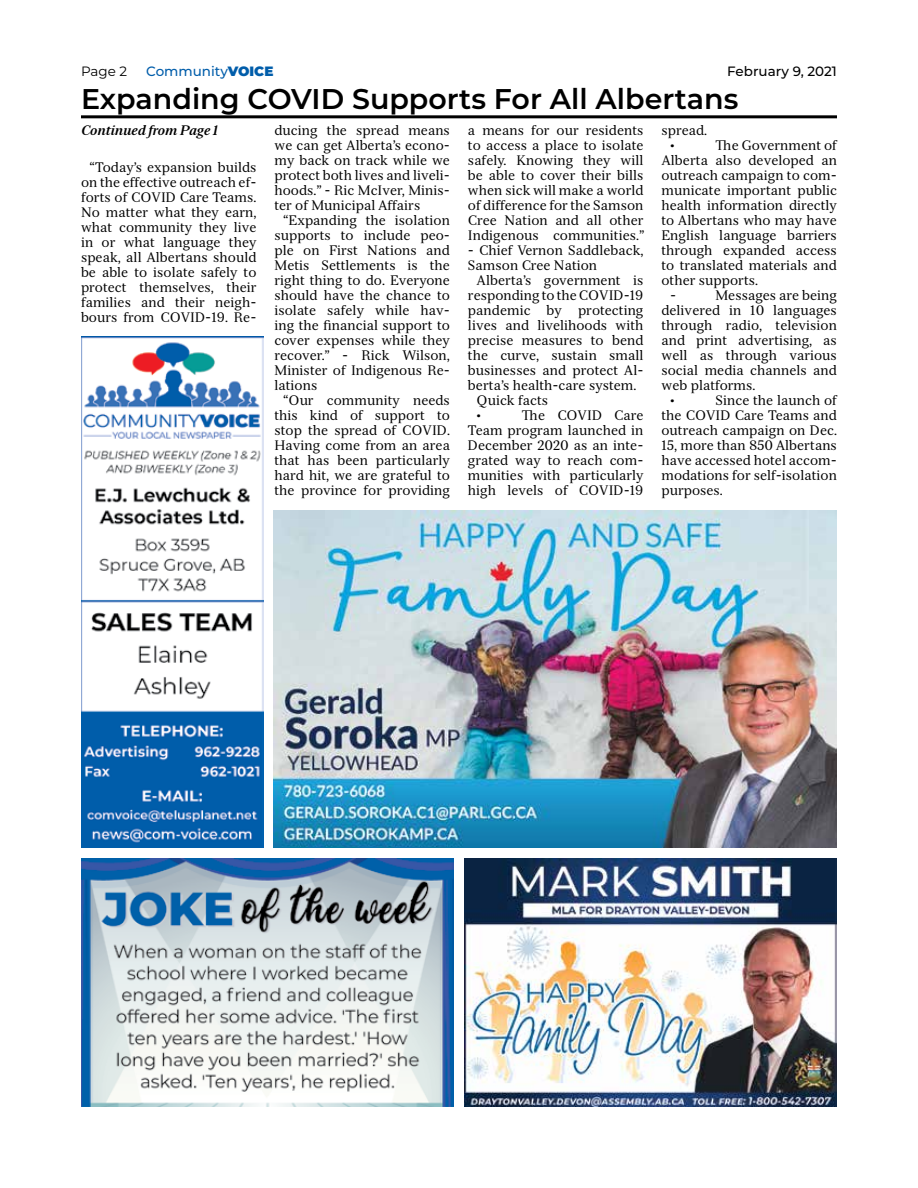
<style>
.page{position:relative;width:918px;height:1188px;background:#fff}
.page>*{position:absolute;margin:0;border:0;box-sizing:border-box;transform-origin:0 0}
.t1{font:600 28.5px "Montserrat";color:#000}
.t2{font:13.5px/15px "Serif 12 Beta";color:#000;text-align:justify}
.t3{font:italic 700 13.5px "Serif 12 Beta";color:#000}
.t4{font:500 13.5px "Montserrat";color:#005daa}
.t5{font:500 13.5px "Montserrat";color:#000}
.t6{font:13.5px "Montserrat";color:#000}
.s1{font-weight:900}
</style>
<div class="page">
<hr style="left:81px;top:115px;width:756px;height:3px;background:#000">
<img style="left:81px;top:337px;width:183px;height:511px">
<img style="left:81px;top:859px;width:373px;height:248px">
<img style="left:464px;top:859px;width:373px;height:248px">
<img style="left:273px;top:510px;width:564px;height:338px">
<p class="t5" style="left:727px;top:62px;width:111px">February 9, 2021</p>
<p class="t6" style="left:81px;top:62px;width:48px">Page 2</p>
<p class="t4" style="left:146px;top:62px;width:129px">Community<span class="s1">VOICE</span></p>
<h1 class="t1" style="left:81px;top:78px;width:659px">Expanding COVID Supports For All Albertans</h1>
<p class="t3" style="left:81px;top:122px;width:138px">Continued from Page 1</p>
<p class="t2" style="left:81px;top:159px;width:177px;text-indent:9px">“Today’s expansion builds on the effective outreach ef&shy;forts of COVID Care Teams.<br>No matter what they earn, what community they live in or what language they speak, all Albertans should be able to isolate safely to protect themselves, their families and their neigh&shy;bours from COVID-19. Re-</p>
<p class="t2" style="left:670px;top:123px;width:39px;text-indent:-9px">spread. •</p>
<p class="t2" style="left:468px;top:123px;width:178px">a means for our residents to access a place to isolate safely. Knowing they will be able to cover their bills when sick will make a world of difference for the Samson Cree Nation and all other Indigenous communities.”</p>
<p class="t2" style="left:468px;top:243px;width:177px">- Chief Vernon Saddleback,<br>Samson Cree Nation</p>
<p class="t2" style="left:477px;top:273px;width:168px">Alberta’s government is</p>
<p class="t2" style="left:468px;top:288px;width:177px">responding to the COVID-19</p>
<p class="t2" style="left:468px;top:303px;width:177px">pandemic by protecting</p>
<p class="t2" style="left:468px;top:318px;width:177px">lives and livelihoods with</p>
<p class="t2" style="left:468px;top:333px;width:177px">precise measures to bend</p>
<p class="t2" style="left:468px;top:348px;width:177px">the curve, sustain small</p>
<p class="t2" style="left:468px;top:363px;width:177px">businesses and protect Al-</p>
<p class="t2" style="left:468px;top:378px;width:170px">berta’s health-care system.</p>
<p class="t2" style="left:477px;top:393px;width:73px">Quick facts</p>
<p class="t2" style="left:477px;top:408px;width:6px">•</p>
<p class="t2" style="left:274px;top:123px;width:177px">ducing the spread means we can get Alberta’s econo&shy;my back on track while we protect both lives and liveli&shy;hoods.” - Ric McIver, Minis&shy;ter of Municipal Affairs</p>
<p class="t2" style="left:274px;top:213px;width:177px;text-indent:9px">“Expanding the isolation supports to include peo&shy;ple on First Nations and Metis Settlements is the right thing to do. Everyone should have the chance to isolate safely while hav&shy;ing the financial support to cover expenses while they recover.” - Rick Wilson, Minister of Indigenous Re&shy;lations</p>
<p class="t2" style="left:274px;top:393px;width:177px;text-indent:9px">“Our community needs this kind of support to stop the spread of COVID.<br>Having come from an area that has been particularly hard hit, we are grateful to the province for providing</p>
<p class="t2" style="left:715px;top:138px;width:123px">The Government of</p>
<p class="t2" style="left:661px;top:153px;width:177px">Alberta also developed an</p>
<p class="t2" style="left:661px;top:168px;width:177px">outreach campaign to com-</p>
<p class="t2" style="left:661px;top:183px;width:177px">municate important public</p>
<p class="t2" style="left:661px;top:198px;width:177px">health information directly</p>
<p class="t2" style="left:661px;top:213px;width:177px">to Albertans who may have</p>
<p class="t2" style="left:661px;top:228px;width:177px">English language barriers</p>
<p class="t2" style="left:661px;top:243px;width:177px">through expanded access</p>
<p class="t2" style="left:661px;top:258px;width:177px">to translated materials and</p>
<p class="t2" style="left:661px;top:273px;width:98px">other supports.</p>
<p class="t2" style="left:670px;top:288px;width:8px">-</p>
<p class="t2" style="left:715px;top:288px;width:123px">Messages are being</p>
<p class="t2" style="left:661px;top:303px;width:177px">delivered in 10 languages</p>
<p class="t2" style="left:661px;top:318px;width:177px">through radio, television</p>
<p class="t2" style="left:661px;top:333px;width:177px">and print advertising, as</p>
<p class="t2" style="left:661px;top:348px;width:177px">well as through various</p>
<p class="t2" style="left:661px;top:363px;width:177px">social media channels and</p>
<p class="t2" style="left:661px;top:378px;width:95px">web platforms.</p>
<p class="t2" style="left:670px;top:393px;width:6px">•</p>
<p class="t2" style="left:661px;top:393px;width:177px;text-indent:54px">Since the launch of the COVID Care Teams and outreach campaign on Dec.<br>15, more than 850 Albertans have accessed hotel accom&shy;modations for self-isolation purposes.</p>
<p class="t2" style="left:468px;top:408px;width:177px;text-indent:54px">The COVID Care Team program launched in December 2020 as an inte&shy;grated way to reach com&shy;munities with particularly high levels of COVID-19</p>
</div>
